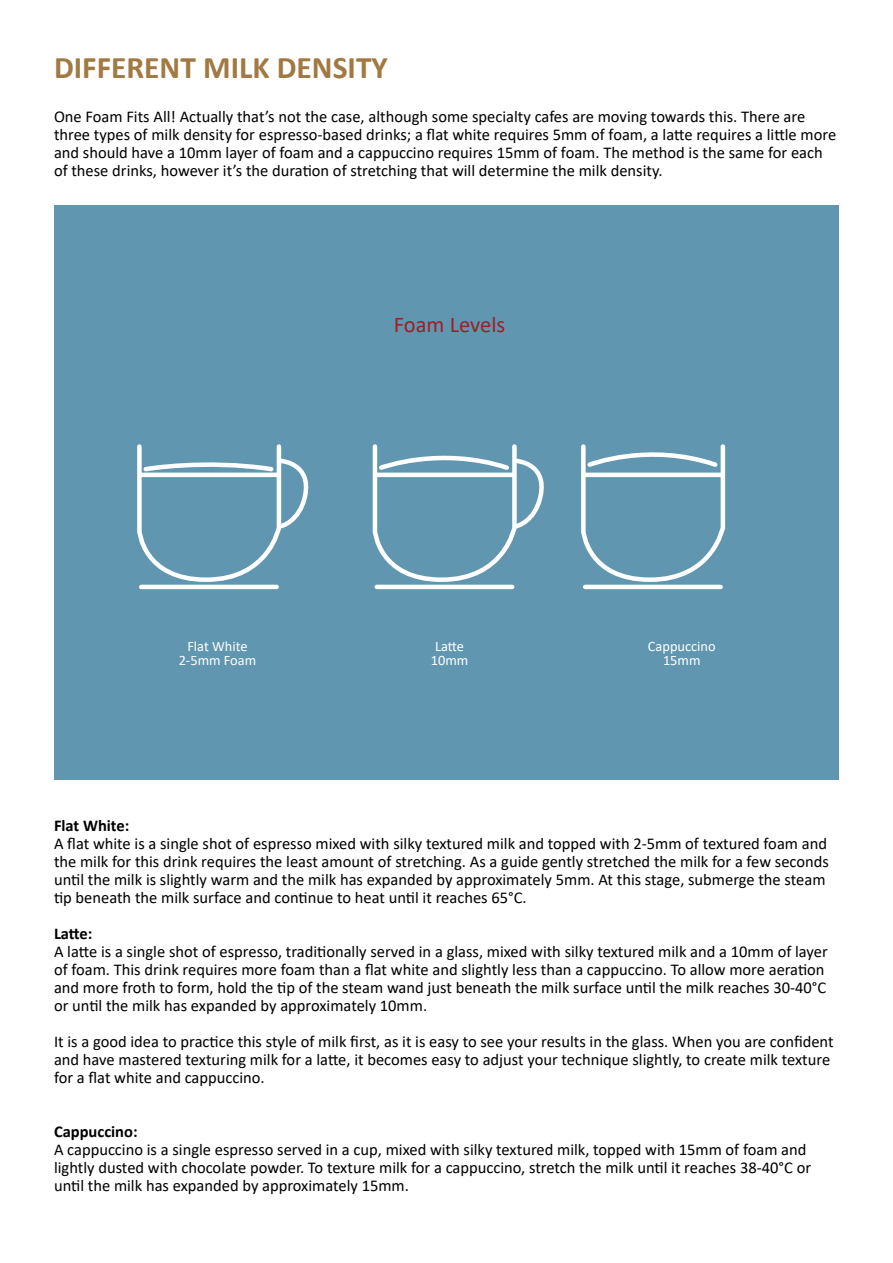
<style>
.page{position:relative;width:893px;height:1263px;background:#fff}
.page>*{position:absolute;margin:0;border:0;box-sizing:border-box;transform-origin:0 0}
.t1{font:700 31.5px "Calibri";color:#a17942}
.t2{font:22.5px "Calibri";color:#a11e21}
.t3{font:16.5px/18px "Calibri";color:#000}
.t4{font:700 16.5px "Calibri";color:#000}
.t5{font:14.4px/14.4px "Calibri";color:#fff;text-align:center}
</style>
<div class="page">
<div style="left:54px;top:205px;width:785px;height:575px;background:#6196b1"></div>
<hr style="left:377px;top:585px;width:135px;height:4px;background:#fff">
<svg style="left:372px;top:444px;width:172px;height:138px"></svg>
<hr style="left:141px;top:585px;width:136px;height:4px;background:#fff">
<svg style="left:137px;top:444px;width:172px;height:138px"></svg>
<hr style="left:585px;top:585px;width:136px;height:4px;background:#fff">
<svg style="left:581px;top:444px;width:145px;height:138px"></svg>
<h1 class="t1" style="left:54px;top:45px;width:335px">DIFFERENT MILK DENSITY</h1>
<p class="t3" style="left:54px;top:107px;width:784px">One Foam Fits All! Actually that’s not the case, although some specialty cafes are moving towards this. There are three types of milk density for espresso-based drinks; a flat white requires 5mm of foam, a latte requires a little more and should have a 10mm layer of foam and a cappuccino requires 15mm of foam. The method is the same for each of these drinks, however it’s the duration of stretching that will determine the milk density.</p>
<h2 class="t2" style="left:394px;top:309px;width:113px">Foam Levels</h2>
<p class="t5" style="left:179px;top:638px;width:79px">Flat White<br>2-5mm Foam</p>
<p class="t5" style="left:431px;top:638px;width:39px;text-align:left">Latte<br>10mm</p>
<p class="t5" style="left:648px;top:638px;width:69px">Cappuccino<br>15mm</p>
<p class="t4" style="left:54px;top:813px;width:77px">Flat White:</p>
<p class="t3" style="left:54px;top:834px;width:776px">A flat white is a single shot of espresso mixed with silky textured milk and topped with 2-5mm of textured foam and the milk for this drink requires the least amount of stretching. As a guide gently stretched the milk for a few seconds until the milk is slightly warm and the milk has expanded by approximately 5mm. At this stage, submerge the steam tip beneath the milk surface and continue to heat until it reaches 65°C.</p>
<p class="t4" style="left:54px;top:921px;width:40px">Latte:</p>
<p class="t3" style="left:54px;top:942px;width:775px">A latte is a single shot of espresso, traditionally served in a glass, mixed with silky textured milk and a 10mm of layer of foam. This drink requires more foam than a flat white and slightly less than a cappuccino. To allow more aeration and more froth to form, hold the tip of the steam wand just beneath the milk surface until the milk reaches 30-40°C or until the milk has expanded by approximately 10mm.</p>
<p class="t3" style="left:54px;top:1032px;width:781px">It is a good idea to practice this style of milk first, as it is easy to see your results in the glass. When you are confident and have mastered texturing milk for a latte, it becomes easy to adjust your technique slightly, to create milk texture for a flat white and cappuccino.</p>
<p class="t4" style="left:54px;top:1119px;width:85px">Cappuccino:</p>
<p class="t3" style="left:54px;top:1140px;width:759px">A cappuccino is a single espresso served in a cup, mixed with silky textured milk, topped with 15mm of foam and lightly dusted with chocolate powder. To texture milk for a cappuccino, stretch the milk until it reaches 38-40°C or until the milk has expanded by approximately 15mm.</p>
</div>
